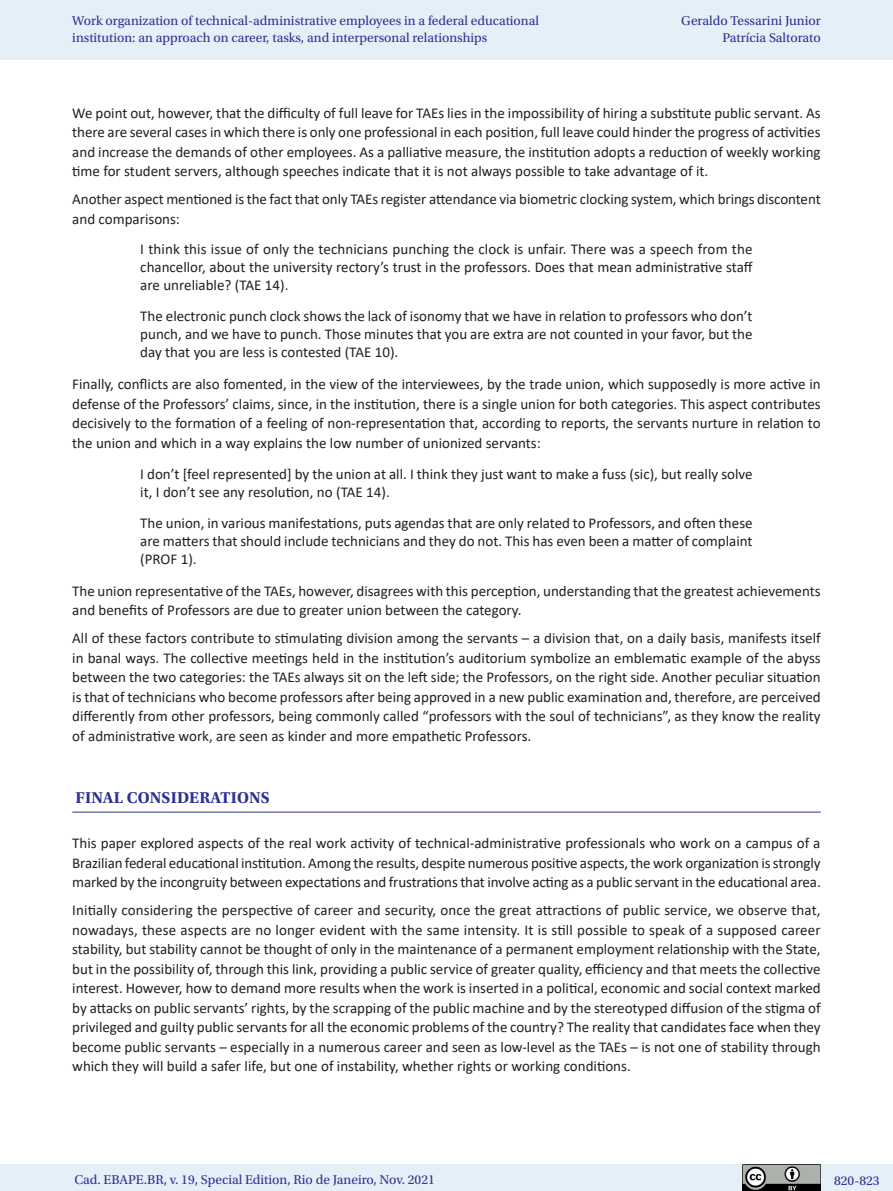
<style>
.page{position:relative;width:893px;height:1191px;background:#fff}
.page>*{position:absolute;margin:0;border:0;box-sizing:border-box;transform-origin:0 0}
._07_1_sub_1{font:700 16.5px "Utopia Std";letter-spacing:.01em;color:#2b3393}
._06_0_texto{font:15px/19.5px "Calibri";color:#231f20;text-align:justify}
._06_2_citação{font:15px/18px "Calibri";color:#231f20;text-align:justify}
.t1{font:13.5px/16.5px "Utopia Std";color:#2b3393}
</style>
<div class="page">
<div style="left:0;top:0;width:893px;height:60px;background:#e4eff8"></div>
<div style="left:0;top:1164px;width:893px;height:27px;background:#e4eff8"></div>
<img style="left:743px;top:1164px;width:78px;height:27px">
<hr style="left:72px;top:811px;width:749px;height:1px;background:#2b3393">
<p class="t1" style="left:72px;top:13px;width:468px">Work organization of technical-administrative employees in a federal educational institution: an approach on career, tasks, and interpersonal relationships</p>
<p class="t1" style="left:681px;top:13px;width:141px;text-align:right">Geraldo Tessarini Junior<br>Patrícia Saltorato</p>
<p class="_06_0_texto" style="left:72px;top:102px;width:750px">We point out, however, that the difficulty of full leave for TAEs lies in the impossibility of hiring a substitute public servant. As there are several cases in which there is only one professional in each position, full leave could hinder the progress of activities and increase the demands of other employees. As a palliative measure, the institution adopts a reduction of weekly working time for student servers, although speeches indicate that it is not always possible to take advantage of it.</p>
<p class="_06_0_texto" style="left:72px;top:189px;width:750px">Another aspect mentioned is the fact that only TAEs register attendance via biometric clocking system, which brings discontent and comparisons:</p>
<p class="_06_2_citação" style="left:140px;top:240px;width:614px">I think this issue of only the technicians punching the clock is unfair. There was a speech from the chancellor, about the university rectory’s trust in the professors. Does that mean administrative staff are unreliable? (TAE 14).</p>
<p class="_06_2_citação" style="left:140px;top:307px;width:614px">The electronic punch clock shows the lack of isonomy that we have in relation to professors who don’t punch, and we have to punch. Those minutes that you are extra are not counted in your favor, but the day that you are less is contested (TAE 10).</p>
<p class="_06_0_texto" style="left:72px;top:374px;width:750px">Finally, conflicts are also fomented, in the view of the interviewees, by the trade union, which supposedly is more active in defense of the Professors’ claims, since, in the institution, there is a single union for both categories. This aspect contributes decisively to the formation of a feeling of non-representation that, according to reports, the servants nurture in relation to the union and which in a way explains the low number of unionized servants:</p>
<p class="_06_2_citação" style="left:140px;top:464px;width:614px">I don’t [feel represented] by the union at all. I think they just want to make a fuss (sic), but really solve it, I don’t see any resolution, no (TAE 14).</p>
<p class="_06_2_citação" style="left:140px;top:513px;width:614px">The union, in various manifestations, puts agendas that are only related to Professors, and often these are matters that should include technicians and they do not. This has even been a matter of complaint (PROF 1).</p>
<p class="_06_0_texto" style="left:72px;top:580px;width:750px">The union representative of the TAEs, however, disagrees with this perception, understanding that the greatest achievements and benefits of Professors are due to greater union between the category.</p>
<p class="_06_0_texto" style="left:72px;top:628px;width:750px">All of these factors contribute to stimulating division among the servants – a division that, on a daily basis, manifests itself in banal ways. The collective meetings held in the institution’s auditorium symbolize an emblematic example of the abyss between the two categories: the TAEs always sit on the left side; the Professors, on the right side. Another peculiar situation is that of technicians who become professors after being approved in a new public examination and, therefore, are perceived differently from other professors, being commonly called “professors with the soul of technicians”, as they know the reality of administrative work, are seen as kinder and more empathetic Professors.</p>
<p class="_07_1_sub_1" style="left:76px;top:788px;width:196px">FINAL CONSIDERATIONS</p>
<p class="_06_0_texto" style="left:72px;top:833px;width:750px">This paper explored aspects of the real work activity of technical-administrative professionals who work on a campus of a Brazilian federal educational institution. Among the results, despite numerous positive aspects, the work organization is strongly marked by the incongruity between expectations and frustrations that involve acting as a public servant in the educational area.</p>
<p class="_06_0_texto" style="left:72px;top:900px;width:750px">Initially considering the perspective of career and security, once the great attractions of public service, we observe that, nowadays, these aspects are no longer evident with the same intensity. It is still possible to speak of a supposed career stability, but stability cannot be thought of only in the maintenance of a permanent employment relationship with the State, but in the possibility of, through this link, providing a public service of greater quality, efficiency and that meets the collective interest. However, how to demand more results when the work is inserted in a political, economic and social context marked by attacks on public servants’ rights, by the scrapping of the public machine and by the stereotyped diffusion of the stigma of privileged and guilty public servants for all the economic problems of the country? The reality that candidates face when they become public servants – especially in a numerous career and seen as low-level as the TAEs – is not one of stability through which they will build a safer life, but one of instability, whether rights or working conditions.</p>
<p class="t1" style="left:74px;top:1171px;width:362px">Cad. EBAPE.BR, v. 19, Special Edition, Rio de Janeiro, Nov. 2021</p>
<p class="t1" style="left:834px;top:1172px;width:47px">820-823</p>
</div>
